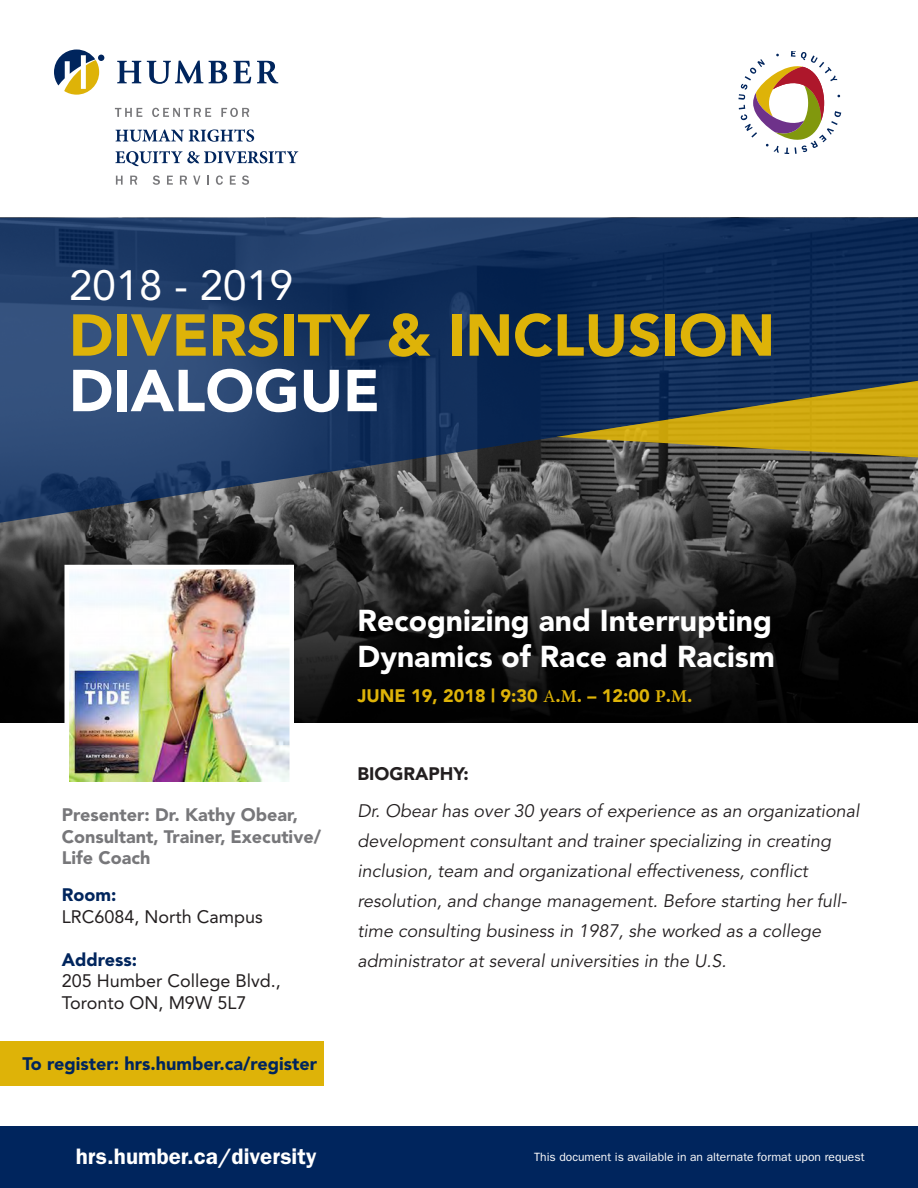
<style>
.page{position:relative;width:918px;height:1188px;background:#fff}
.page>*{position:absolute;margin:0;border:0;box-sizing:border-box;transform-origin:0 0}
.t1{font:900 58.5px "Avenir";color:#deb308}
.t2{font:900 58.5px "Avenir";color:#fff}
.t3{font:42px "Avenir";color:#fff}
.t4{font:900 30px/36px "Avenir";color:#fff}
.t5{font:600 22.5px "ITC Franklin Gothic Std";color:#fff}
.t6{font:italic 18px/30px "Avenir";color:#231f20}
.t7{font:900 18px/21.6px "Avenir";color:#77777a}
.t8{font:18px/21.6px "Avenir";color:#231f20}
.t9{font:900 18px "Avenir";color:#00255d}
.t10{font:900 18px "Avenir";color:#deb308}
.t11{font:900 18px "Avenir";color:#231f20}
.t12{font:12px "ITC Franklin Gothic Std";color:#fff}
.s1{font-family:"Minion Pro";font-weight:400}
.s2{font-family:"Minion Pro";font-weight:700}
</style>
<div class="page">
<img style="left:0;top:523px;width:918px;height:200px">
<svg style="left:0;top:218px;width:918px;height:305px;background:#253c60"></svg>
<img style="left:69px;top:570px;width:220px;height:211px">
<svg style="left:556px;top:381px;width:362px;height:76px;background:#786f32"></svg>
<div style="left:0;top:1041px;width:324px;height:44px;background:#deb308"></div>
<div style="left:0;top:1126px;width:918px;height:62px;background:#00255d"></div>
<svg style="left:117px;top:61px;width:24px;height:22px"></svg>
<svg style="left:233px;top:61px;width:18px;height:22px"></svg>
<svg style="left:147px;top:61px;width:56px;height:23px"></svg>
<svg style="left:209px;top:61px;width:18px;height:22px"></svg>
<svg style="left:257px;top:61px;width:21px;height:22px"></svg>
<svg style="left:54px;top:50px;width:50px;height:45px"></svg>
<svg style="left:115px;top:108px;width:27px;height:9px"></svg>
<svg style="left:152px;top:108px;width:59px;height:9px"></svg>
<svg style="left:221px;top:108px;width:28px;height:9px"></svg>
<svg style="left:116px;top:129px;width:138px;height:13px"></svg>
<svg style="left:115px;top:151px;width:183px;height:15px"></svg>
<svg style="left:116px;top:176px;width:7px;height:9px"></svg>
<svg style="left:130px;top:176px;width:7px;height:9px"></svg>
<svg style="left:153px;top:175px;width:7px;height:10px"></svg>
<svg style="left:167px;top:176px;width:6px;height:9px"></svg>
<svg style="left:180px;top:176px;width:7px;height:9px"></svg>
<svg style="left:193px;top:176px;width:7px;height:9px"></svg>
<svg style="left:207px;top:176px;width:2px;height:9px"></svg>
<svg style="left:216px;top:175px;width:7px;height:10px"></svg>
<svg style="left:230px;top:176px;width:6px;height:9px"></svg>
<svg style="left:242px;top:175px;width:7px;height:10px"></svg>
<svg style="left:738px;top:51px;width:103px;height:102px"></svg>
<p class="t3" style="left:69px;top:261px;width:226px">2018 - 2019</p>
<p class="t1" style="left:69px;top:300px;width:708px">DIVERSITY &amp; INCLUSION</p>
<p class="t2" style="left:69px;top:355px;width:312px">DIALOGUE</p>
<p class="t4" style="left:358px;top:603px;width:419px">Recognizing and Interrupting<br>Dynamics of Race and Racism</p>
<p class="t10" style="left:358px;top:685px;width:336px">JUNE 19, 2018 | 9:30 <span class="s1">A</span>.<span class="s2">M</span>. – 12:00 <span class="s2">P</span>.<span class="s2">M</span>.</p>
<p class="t7" style="left:62px;top:804px;width:261px">Presenter: Dr. Kathy Obear,<br>Consultant, Trainer, Executive/<br>Life Coach</p>
<p class="t9" style="left:62px;top:884px;width:56px">Room:</p>
<p class="t8" style="left:62px;top:906px;width:203px">LRC6084, North Campus</p>
<p class="t9" style="left:62px;top:949px;width:77px">Address:</p>
<p class="t8" style="left:62px;top:970px;width:221px">205 Humber College Blvd.,<br>Toronto ON, M9W 5L7</p>
<p class="t9" style="left:23px;top:1053px;width:296px">To register: hrs.humber.ca/register</p>
<p class="t11" style="left:358px;top:763px;width:113px">BIOGRAPHY:</p>
<p class="t6" style="left:358px;top:797px;width:503px">Dr. Obear has over 30 years of experience as an organizational development consultant and trainer specializing in creating inclusion, team and organizational effectiveness, conflict resolution, and change management. Before starting her full&shy;time consulting business in 1987, she worked as a college administrator at several universities in the U.S.</p>
<p class="t5" style="left:76px;top:1143px;width:242px">hrs.humber.ca/diversity</p>
<p class="t12" style="left:534px;top:1150px;width:332px">This document is available in an alternate format upon request</p>
</div>
